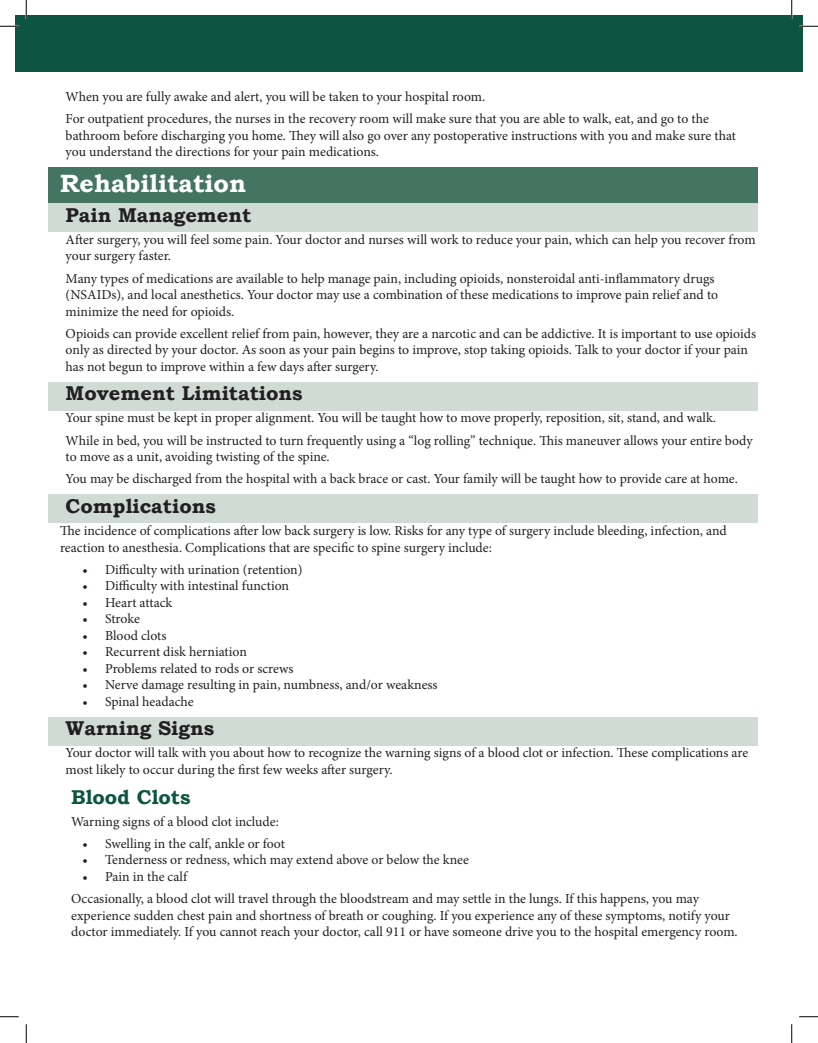
<style>
.page{position:relative;width:818px;height:1043px;background:#fff}
.page>*{position:absolute;margin:0;border:0;box-sizing:border-box;transform-origin:0 0}
.Header_1{font:700 25px "Bookman Old Style";color:#fff}
.Header_2{font:700 20px "Bookman Old Style";color:#231f20}
.header_3{font:700 20px "Bookman Old Style";color:#0d5540}
.Paragraph_2{font:13.75px/16.5px "Minion Pro";letter-spacing:-.005em;color:#231f20}
.Paragraph_3{font:13.75px/16.5px "Minion Pro";color:#231f20}
.Paragraph{font:13.75px/16.5px "Minion Pro";color:#231f20}
</style>
<div class="page">
<div style="left:15px;top:15px;width:787px;height:56px;background:#0d5540"></div>
<div style="left:49px;top:168px;width:709px;height:35px;background:#447563"></div>
<div style="left:49px;top:203px;width:709px;height:29px;background:#d0dbd6"></div>
<div style="left:49px;top:382px;width:709px;height:28px;background:#d0dbd6"></div>
<div style="left:49px;top:494px;width:709px;height:29px;background:#d0dbd6"></div>
<div style="left:49px;top:717px;width:709px;height:28px;background:#d0dbd6"></div>
<svg style="left:0;top:25px;width:19px;height:2px"></svg>
<svg style="left:799px;top:25px;width:19px;height:2px"></svg>
<svg style="left:0;top:1016px;width:19px;height:1px"></svg>
<svg style="left:799px;top:1016px;width:19px;height:1px"></svg>
<svg style="left:25px;top:0;width:2px;height:19px"></svg>
<svg style="left:25px;top:1024px;width:2px;height:18px"></svg>
<svg style="left:790px;top:0;width:2px;height:19px"></svg>
<svg style="left:791px;top:1024px;width:1px;height:18px"></svg>
<p class="Paragraph_2" style="left:66px;top:89px;width:421px">When you are fully awake and alert, you will be taken to your hospital room.</p>
<p class="Paragraph_2" style="left:66px;top:111px;width:671px">For outpatient procedures, the nurses in the recovery room will make sure that you are able to walk, eat, and go to the bathroom before discharging you home. They will also go over any postoperative instructions with you and make sure that you understand the directions for your pain medications.</p>
<p class="Header_1" style="left:60px;top:165px;width:187px">Rehabilitation</p>
<p class="Header_2" style="left:66px;top:200px;width:187px">Pain Management</p>
<p class="Paragraph_2" style="left:66px;top:231px;width:691px">After surgery, you will feel some pain. Your doctor and nurses will work to reduce your pain, which can help you recover from your surgery faster.</p>
<p class="Paragraph_2" style="left:66px;top:270px;width:654px">Many types of medications are available to help manage pain, including opioids, nonsteroidal anti-inflammatory drugs (NSAIDs), and local anesthetics. Your doctor may use a combination of these medications to improve pain relief and to minimize the need for opioids.</p>
<p class="Paragraph_2" style="left:66px;top:325px;width:692px">Opioids can provide excellent relief from pain, however, they are a narcotic and can be addictive. It is important to use opioids only as directed by your doctor. As soon as your pain begins to improve, stop taking opioids. Talk to your doctor if your pain has not begun to improve within a few days after surgery.</p>
<p class="Header_2" style="left:66px;top:379px;width:238px">Movement Limitations</p>
<p class="Paragraph_2" style="left:66px;top:410px;width:651px">Your spine must be kept in proper alignment. You will be taught how to move properly, reposition, sit, stand, and walk.</p>
<p class="Paragraph_2" style="left:66px;top:432px;width:688px">While in bed, you will be instructed to turn frequently using a “log rolling” technique. This maneuver allows your entire body to move as a unit, avoiding twisting of the spine.</p>
<p class="Paragraph_2" style="left:66px;top:470px;width:673px">You may be discharged from the hospital with a back brace or cast. Your family will be taught how to provide care at home.</p>
<p class="Header_2" style="left:66px;top:491px;width:151px">Complications</p>
<p class="Paragraph" style="left:60px;top:522px;width:668px">The incidence of complications after low back surgery is low. Risks for any type of surgery include bleeding, infection, and reaction to anesthesia. Complications that are specific to spine surgery include:</p>
<p class="Paragraph_3" style="left:82px;top:561px;width:221px">• Difficulty with urination (retention)</p>
<p class="Paragraph_3" style="left:82px;top:577px;width:208px">• Difficulty with intestinal function</p>
<p class="Paragraph_3" style="left:82px;top:594px;width:91px">• Heart attack</p>
<p class="Paragraph_3" style="left:82px;top:610px;width:59px">• Stroke</p>
<p class="Paragraph_3" style="left:82px;top:627px;width:85px">• Blood clots</p>
<p class="Paragraph_3" style="left:82px;top:643px;width:166px">• Recurrent disk herniation</p>
<p class="Paragraph_3" style="left:82px;top:660px;width:212px">• Problems related to rods or screws</p>
<p class="Paragraph_3" style="left:82px;top:676px;width:356px">• Nerve damage resulting in pain, numbness, and/or weakness</p>
<p class="Paragraph_3" style="left:82px;top:693px;width:113px">• Spinal headache</p>
<p class="Header_2" style="left:66px;top:714px;width:150px">Warning Signs</p>
<p class="Paragraph_2" style="left:66px;top:745px;width:684px">Your doctor will talk with you about how to recognize the warning signs of a blood clot or infection. These complications are most likely to occur during the first few weeks after surgery.</p>
<p class="header_3" style="left:71px;top:782px;width:121px">Blood Clots</p>
<p class="Paragraph_3" style="left:71px;top:813px;width:209px">Warning signs of a blood clot include:</p>
<p class="Paragraph_3" style="left:82px;top:835px;width:204px">• Swelling in the calf, ankle or foot</p>
<p class="Paragraph_3" style="left:82px;top:851px;width:388px">• Tenderness or redness, which may extend above or below the knee</p>
<p class="Paragraph_3" style="left:82px;top:868px;width:106px">• Pain in the calf</p>
<p class="Paragraph_3" style="left:71px;top:890px;width:668px">Occasionally, a blood clot will travel through the bloodstream and may settle in the lungs. If this happens, you may experience sudden chest pain and shortness of breath or coughing. If you experience any of these symptoms, notify your doctor immediately. If you cannot reach your doctor, call 911 or have someone drive you to the hospital emergency room.</p>
</div>
